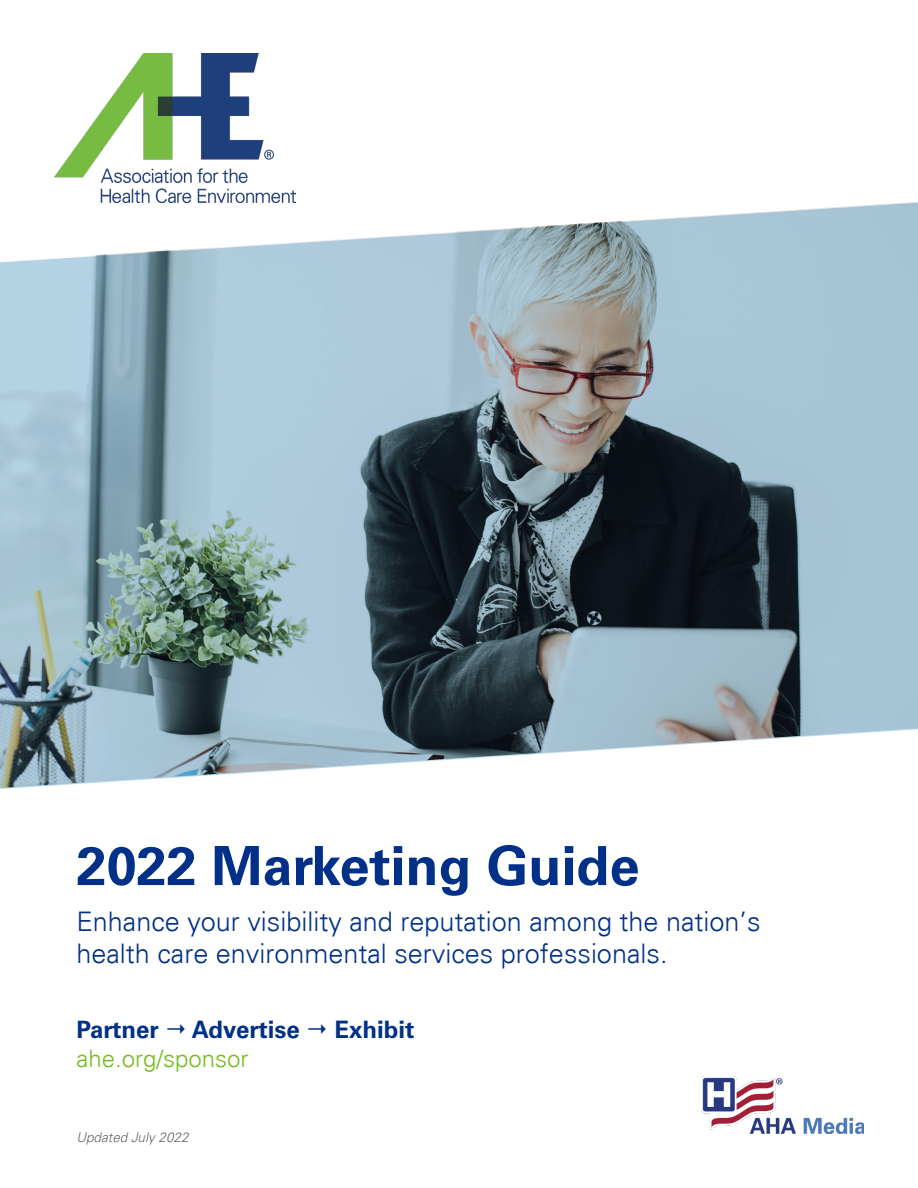
<style>
.page{position:relative;width:918px;height:1188px;background:#fff}
.page>*{position:absolute;margin:0;border:0;box-sizing:border-box;transform-origin:0 0}
.t1{font:700 54px "Univers";color:#003087}
.t2{font:300 27px/32.4px "Univers";color:#003087}
.t3{font:700 24px "Univers";color:#003087}
.t4{font:300 24px "Univers";color:#76bc21}
.t5{font:italic 300 13.5px "Univers";color:#63666a}
</style>
<div class="page">
<img style="left:54px;top:54px;width:242px;height:148px">
<img style="left:702px;top:1077px;width:162px;height:57px">
<svg style="left:0;top:203px;width:918px;height:586px"></svg>
<p class="t1" style="left:76px;top:834px;width:565px">2022 Marketing Guide</p>
<p class="t2" style="left:76px;top:905px;width:686px">Enhance your visibility and reputation among the nation’s health care environmental services professionals.</p>
<p class="t3" style="left:76px;top:1016px;width:84px">Partner</p>
<p class="t3" style="left:192px;top:1016px;width:109px">Advertise</p>
<p class="t3" style="left:334px;top:1016px;width:82px">Exhibit</p>
<p class="t4" style="left:76px;top:1044px;width:174px">ahe.org/sponsor</p>
<p class="t5" style="left:76px;top:1129px;width:114px">Updated July 2022</p>
</div>
